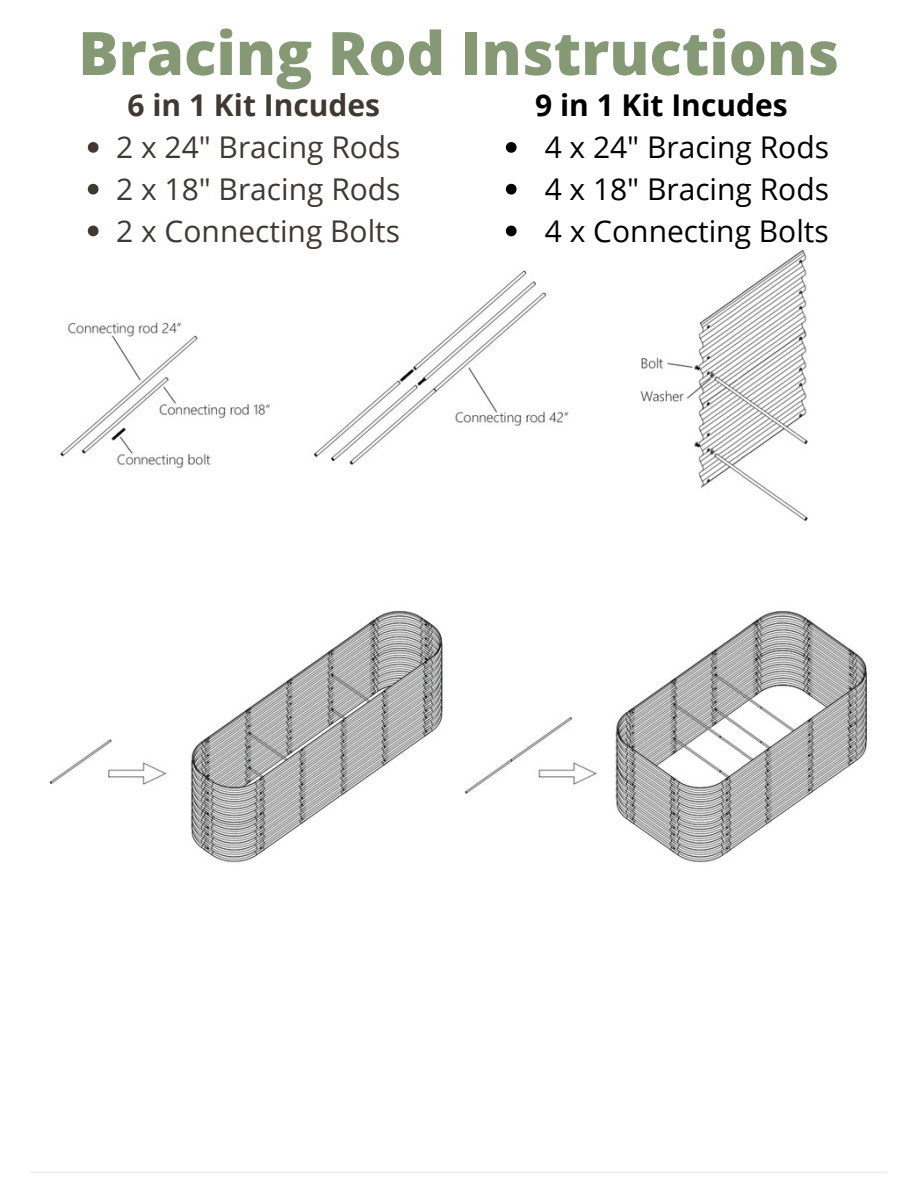
<style>
.page{position:relative;width:918px;height:1188px;background:#fff}
.page>*{position:absolute;margin:0;border:0;box-sizing:border-box;transform-origin:0 0}
.t1{font:800 60px "Open Sans";color:#849974}
.t2{font:30px "Open Sans";color:#3f3931}
.t3{font:30px "Open Sans";color:#000}
.t4{font:700 30px "Open Sans";color:#3f3931}
.t5{font:700 30px "Open Sans";color:#000}
</style>
<div class="page">
<img style="left:31px;top:146px;width:857px;height:1027px">
<svg style="left:88px;top:142px;width:11px;height:11px"></svg>
<svg style="left:88px;top:184px;width:11px;height:11px"></svg>
<svg style="left:88px;top:226px;width:11px;height:10px"></svg>
<svg style="left:506px;top:142px;width:11px;height:11px"></svg>
<svg style="left:506px;top:184px;width:11px;height:11px"></svg>
<svg style="left:506px;top:226px;width:11px;height:10px"></svg>
<p class="t1" style="left:78px;top:11px;width:762px">Bracing Rod Instructions</p>
<p class="t4" style="left:128px;top:84px;width:254px">6 in 1 Kit Incudes</p>
<p class="t2" style="left:116px;top:126px;width:286px">2 x 24" Bracing Rods</p>
<p class="t2" style="left:116px;top:168px;width:286px">2 x 18" Bracing Rods</p>
<p class="t2" style="left:116px;top:210px;width:285px">2 x Connecting Bolts</p>
<p class="t5" style="left:535px;top:84px;width:254px">9 in 1 Kit Incudes</p>
<p class="t3" style="left:545px;top:126px;width:286px">4 x 24" Bracing Rods</p>
<p class="t3" style="left:545px;top:168px;width:286px">4 x 18" Bracing Rods</p>
<p class="t3" style="left:545px;top:210px;width:285px">4 x Connecting Bolts</p>
</div>
